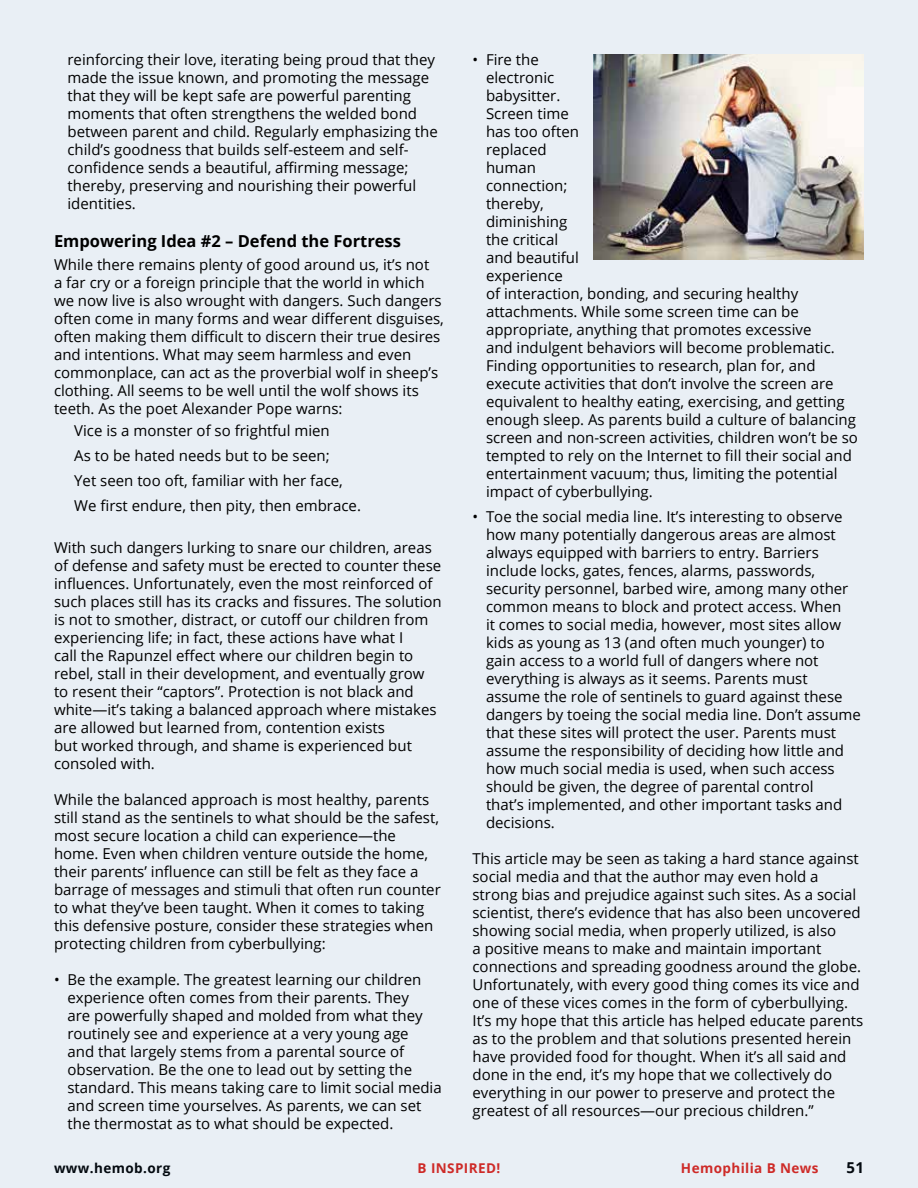
<style>
.page{position:relative;width:918px;height:1188px;background:#e9eff5}
.page>*{position:absolute;margin:0;border:0;box-sizing:border-box;transform-origin:0 0}
.t1{font:700 16.5px "Open Sans";color:#000}
.t2{font:15px/18px "Open Sans";color:#000}
.t3{font:700 15px "Open Sans";color:#000}
.t4{font:700 13.5px "Open Sans";letter-spacing:.03em;color:#e1251b}
.t5{font:700 13.5px "Open Sans";letter-spacing:.03em;color:#000}
</style>
<div class="page">
<img style="left:593px;top:54px;width:271px;height:205px">
<p class="t2" style="left:68px;top:51px;width:372px">reinforcing their love, iterating being proud that they made the issue known, and promoting the message that they will be kept safe are powerful parenting moments that often strengthens the welded bond between parent and child. Regularly emphasizing the child’s goodness that builds self-esteem and self&shy;confidence sends a beautiful, affirming message; thereby, preserving and nourishing their powerful identities.</p>
<p class="t1" style="left:54px;top:230px;width:349px">Empowering Idea #2 – Defend the Fortress</p>
<p class="t2" style="left:54px;top:255px;width:391px">While there remains plenty of good around us, it’s not<br>a far cry or a foreign principle that the world in which we now live is also wrought with dangers. Such dangers often come in many forms and wear different disguises, often making them difficult to discern their true desires and intentions. What may seem harmless and even commonplace, can act as the proverbial wolf in sheep’s clothing. All seems to be well until the wolf shows its teeth. As the poet Alexander Pope warns:</p>
<p class="t2" style="left:74px;top:418px;width:288px;line-height:24.8px">Vice is a monster of so frightful mien<br>As to be hated needs but to be seen;<br>Yet seen too oft, familiar with her face, We first endure, then pity, then embrace.</p>
<p class="t2" style="left:54px;top:538px;width:389px">With such dangers lurking to snare our children, areas of defense and safety must be erected to counter these influences. Unfortunately, even the most reinforced of such places still has its cracks and fissures. The solution is not to smother, distract, or cutoff our children from experiencing life; in fact, these actions have what I<br>call the Rapunzel effect where our children begin to rebel, stall in their development, and eventually grow to resent their “captors”. Protection is not black and white—it’s taking a balanced approach where mistakes are allowed but learned from, contention exists<br>but worked through, and shame is experienced but consoled with.</p>
<p class="t2" style="left:54px;top:790px;width:388px">While the balanced approach is most healthy, parents still stand as the sentinels to what should be the safest, most secure location a child can experience—the home. Even when children venture outside the home, their parents’ influence can still be felt as they face a barrage of messages and stimuli that often run counter to what they’ve been taught. When it comes to taking this defensive posture, consider these strategies when protecting children from cyberbullying:</p>
<p class="t2" style="left:68px;top:970px;width:376px;text-indent:-14px">• Be the example. The greatest learning our children experience often comes from their parents. They<br>are powerfully shaped and molded from what they routinely see and experience at a very young age<br>and that largely stems from a parental source of observation. Be the one to lead out by setting the standard. This means taking care to limit social media and screen time yourselves. As parents, we can set the thermostat as to what should be expected.</p>
<p class="t2" style="left:486px;top:51px;width:373px;text-indent:-14px">• Fire the<br>electronic<br>babysitter.<br>Screen time<br>has too often<br>replaced<br>human<br>connection;<br>thereby,<br>diminishing<br>the critical<br>and beautiful<br>experience<br>of interaction, bonding, and securing healthy attachments. While some screen time can be appropriate, anything that promotes excessive<br>and indulgent behaviors will become problematic.<br>Finding opportunities to research, plan for, and execute activities that don’t involve the screen are equivalent to healthy eating, exercising, and getting enough sleep. As parents build a culture of balancing screen and non-screen activities, children won’t be so tempted to rely on the Internet to fill their social and entertainment vacuum; thus, limiting the potential impact of cyberbullying.</p>
<p class="t2" style="left:486px;top:507px;width:376px;text-indent:-14px">• Toe the social media line. It’s interesting to observe how many potentially dangerous areas are almost always equipped with barriers to entry. Barriers include locks, gates, fences, alarms, passwords, security personnel, barbed wire, among many other common means to block and protect access. When<br>it comes to social media, however, most sites allow kids as young as 13 (and often much younger) to<br>gain access to a world full of dangers where not everything is always as it seems. Parents must assume the role of sentinels to guard against these dangers by toeing the social media line. Don’t assume that these sites will protect the user. Parents must assume the responsibility of deciding how little and how much social media is used, when such access should be given, the degree of parental control<br>that’s implemented, and other important tasks and decisions.</p>
<p class="t2" style="left:472px;top:849px;width:392px">This article may be seen as taking a hard stance against social media and that the author may even hold a strong bias and prejudice against such sites. As a social scientist, there’s evidence that has also been uncovered showing social media, when properly utilized, is also<br>a positive means to make and maintain important connections and spreading goodness around the globe.<br>Unfortunately, with every good thing comes its vice and one of these vices comes in the form of cyberbullying.<br>It’s my hope that this article has helped educate parents as to the problem and that solutions presented herein have provided food for thought. When it’s all said and done in the end, it’s my hope that we collectively do everything in our power to preserve and protect the greatest of all resources—our precious children.”</p>
<p class="t5" style="left:54px;top:1158px;width:118px">www.hemob.org</p>
<p class="t4" style="left:418px;top:1158px;width:84px">B INSPIRED!</p>
<p class="t4" style="left:681px;top:1158px;width:139px">Hemophilia B News</p>
<p class="t3" style="left:846px;top:1157px;width:19px">51</p>
</div>
